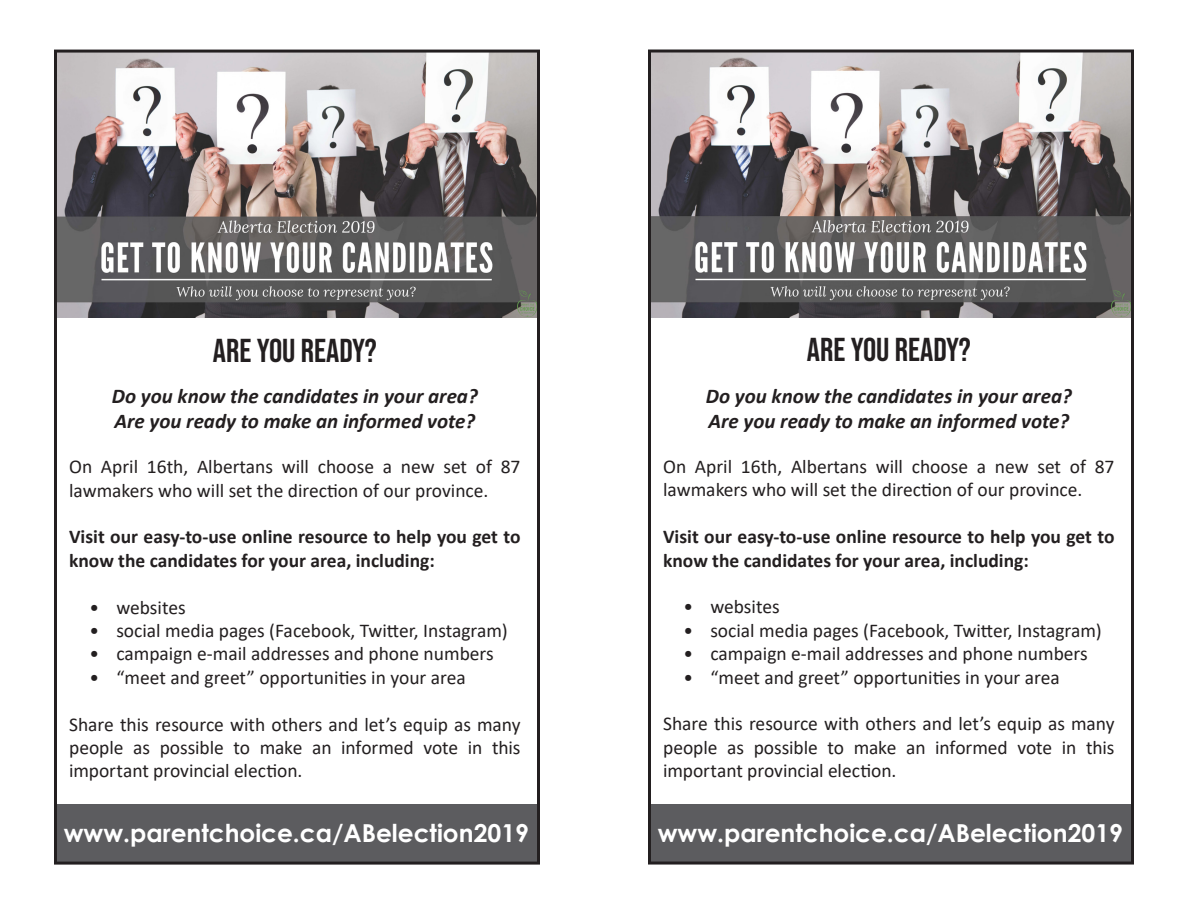
<style>
.page{position:relative;width:1188px;height:918px;background:#fff}
.page>*{position:absolute;margin:0;border:0;box-sizing:border-box;transform-origin:0 0}
.t1{font:33px "Bebas Neue";color:#231f20}
.t2{font:700 24.75px "Century Gothic";color:#fff}
.t3{font:italic 700 21px "Calibri";color:#231f20}
.t4{font:19.5px/23.4px "Calibri";color:#231f20}
.t5{font:700 19.5px/23.4px "Calibri";color:#231f20}
</style>
<div class="page">
<img style="left:58px;top:54px;width:478px;height:264px">
<img style="left:652px;top:54px;width:478px;height:264px">
<div style="left:54px;top:804px;width:485px;height:58px;background:#5c5c5f"></div>
<div style="left:648px;top:804px;width:485px;height:58px;background:#5c5c5f"></div>
<div style="left:54px;top:50px;width:486px;height:815px;border:3px solid #231f20"></div>
<div style="left:648px;top:50px;width:486px;height:815px;border:3px solid #231f20"></div>
<p class="t1" style="left:213px;top:331px;width:165px">ARE YOU READY?</p>
<p class="t3" style="left:112px;top:381px;width:367px">Do you know the candidates in your area?</p>
<p class="t3" style="left:114px;top:406px;width:362px">Are you ready to make an informed vote?</p>
<p class="t4" style="left:69px;top:454px;width:453px">On April 16th, Albertans will choose a new set of 87 lawmakers who will set the direction of our province.</p>
<p class="t5" style="left:69px;top:525px;width:453px">Visit our easy-to-use online resource to help you get to know the candidates for your area, including:</p>
<p class="t4" style="left:89px;top:595px;width:98px">• websites</p>
<p class="t4" style="left:89px;top:618px;width:420px">• social media pages (Facebook, Twitter, Instagram)</p>
<p class="t4" style="left:89px;top:642px;width:406px">• campaign e-mail addresses and phone numbers</p>
<p class="t4" style="left:89px;top:665px;width:378px">• “meet and greet” opportunities in your area</p>
<p class="t4" style="left:69px;top:712px;width:453px;text-align:justify">Share this resource with others and let’s equip as many people as possible to make an informed vote in this important provincial election.</p>
<p class="t1" style="left:807px;top:331px;width:165px">ARE YOU READY?</p>
<p class="t3" style="left:706px;top:381px;width:367px">Do you know the candidates in your area?</p>
<p class="t3" style="left:708px;top:406px;width:362px">Are you ready to make an informed vote?</p>
<p class="t4" style="left:663px;top:454px;width:453px">On April 16th, Albertans will choose a new set of 87 lawmakers who will set the direction of our province.</p>
<p class="t5" style="left:663px;top:525px;width:453px">Visit our easy-to-use online resource to help you get to know the candidates for your area, including:</p>
<p class="t4" style="left:683px;top:595px;width:98px">• websites</p>
<p class="t4" style="left:683px;top:618px;width:420px">• social media pages (Facebook, Twitter, Instagram)</p>
<p class="t4" style="left:683px;top:642px;width:406px">• campaign e-mail addresses and phone numbers</p>
<p class="t4" style="left:683px;top:665px;width:378px">• “meet and greet” opportunities in your area</p>
<p class="t4" style="left:663px;top:712px;width:453px;text-align:justify">Share this resource with others and let’s equip as many people as possible to make an informed vote in this important provincial election.</p>
<p class="t2" style="left:64px;top:815px;width:467px">www.parentchoice.ca/ABelection2019</p>
<p class="t2" style="left:658px;top:815px;width:467px">www.parentchoice.ca/ABelection2019</p>
</div>
